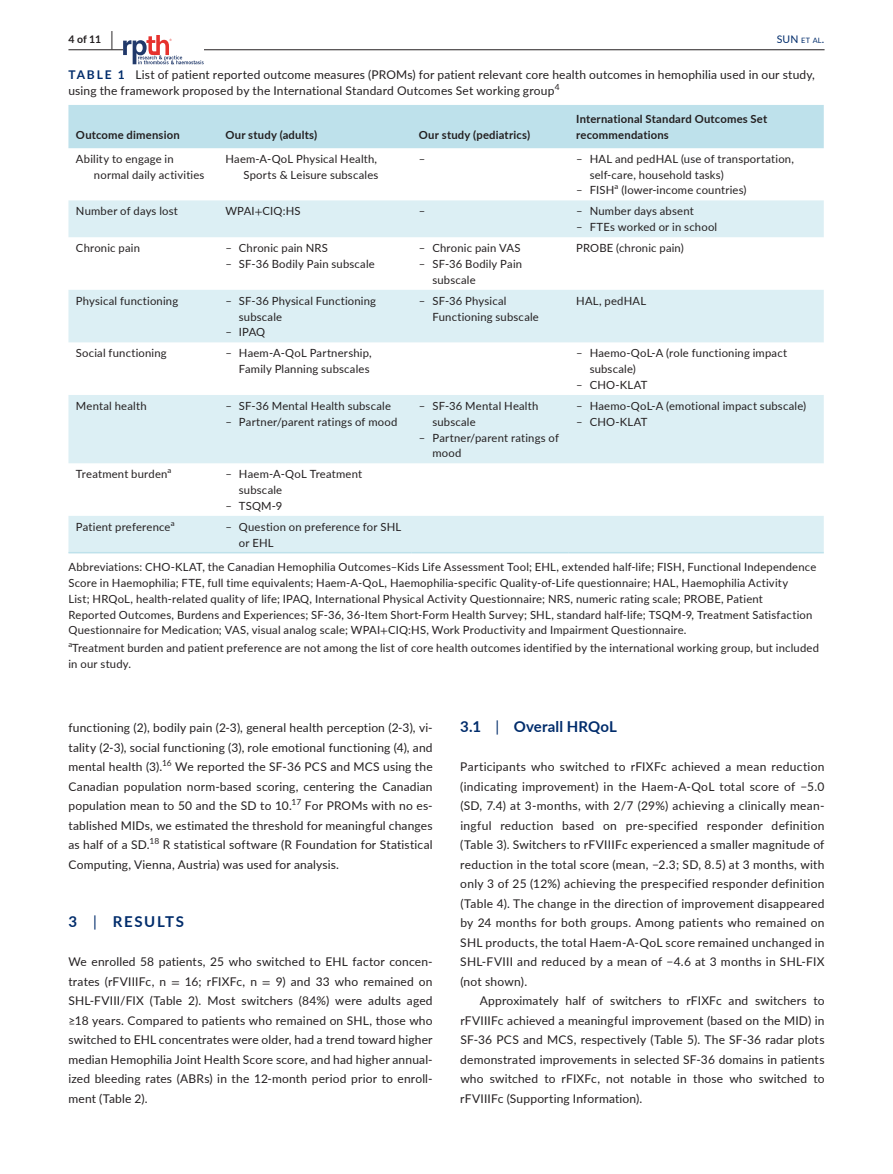
<style>
.page{position:relative;width:893px;height:1174px;background:#fff}
.page>*{position:absolute;margin:0;border:0;box-sizing:border-box;transform-origin:0 0}
.t1{font:700 15px "Lato";letter-spacing:.01em;color:#002c6b}
.t2{font:700 15px "Lato";letter-spacing:.105em;color:#002c6b}
.t3{font:12px/19.5px "Lato";letter-spacing:.015em;color:#231f20;text-align:justify}
.t4{font:11.25px/15.8px "Lato";letter-spacing:.015em;color:#231f20}
.t5{font:700 11.25px/15.8px "Lato";letter-spacing:.02em;color:#231f20}
.t6{font:10.5px "Lato";color:#002c6b}
.t7{font:700 10.5px "Lato";color:#231f20}
.t8{font:8.4px "Lato";color:#231f20}
.t9{font:7.8px "Lato";color:#231f20}
.s1{font-size:19.5px}
.s2{font-size:7.35px}
.s3{font-weight:700;color:#002c6b}
.s4{font-family:"STIX"}
.s5{font-weight:400}
</style>
<div class="page">
<hr style="left:68px;top:49px;width:756px;height:1px;background:#231f20">
<svg style="left:123px;top:35px;width:81px;height:29px"></svg>
<div style="left:68px;top:105px;width:756px;height:43px;background:#bee1eb"></div>
<svg style="left:68px;top:200px;width:756px;height:352px;fill:#dceff4"></svg>
<hr style="left:68px;top:552px;width:150px;height:1px;background:#bee1eb">
<hr style="left:218px;top:552px;width:193px;height:1px;background:#bee1eb">
<hr style="left:411px;top:552px;width:158px;height:1px;background:#bee1eb">
<hr style="left:569px;top:552px;width:255px;height:1px;background:#bee1eb">
<p class="t7" style="left:68px;top:31px;width:46px">4 of 11 <span class="s1">|</span></p>
<p class="t6" style="left:777px;top:31px;width:49px">SUN <span class="s2">et al</span>.</p>
<p class="t3" style="left:68px;top:66px;width:748px;line-height:16.5px"><span class="s3">TABLE 1</span> List of patient reported outcome measures (PROMs) for patient relevant core health outcomes in hemophilia used in our study, using the framework proposed by the International Standard Outcomes Set working group<sup>4</sup></p>
<p class="t5" style="left:76px;top:126px;width:105px">Outcome dimension</p>
<p class="t5" style="left:225px;top:126px;width:93px">Our study (adults)</p>
<p class="t5" style="left:419px;top:126px;width:113px">Our study (pediatrics)</p>
<p class="t5" style="left:576px;top:111px;width:193px">International Standard Outcomes Set recommendations</p>
<p class="t4" style="left:94px;top:150px;width:112px;text-indent:-18px">Ability to engage in normal daily activities</p>
<p class="t4" style="left:225px;top:150px;width:155px;text-align:right">Haem-A-QoL Physical Health,<br>Sports &amp; Leisure subscales</p>
<p class="t4" style="left:419px;top:150px;width:8px">–</p>
<p class="t4" style="left:590px;top:150px;width:206px;text-indent:-14px">– HAL and pedHAL (use of transportation, self-care, household tasks)</p>
<p class="t4" style="left:576px;top:182px;width:40px">– FISH</p>
<p class="t9" style="left:615px;top:181px;width:5px">a</p>
<p class="t4" style="left:621px;top:182px;width:127px">(lower-income countries)</p>
<p class="t4" style="left:76px;top:203px;width:104px">Number of days lost</p>
<p class="t4" style="left:225px;top:203px;width:77px">WPAI<span class="s4">+</span>CIQ:HS</p>
<p class="t4" style="left:419px;top:203px;width:8px">–</p>
<p class="t4" style="left:576px;top:203px;width:119px">– Number days absent</p>
<p class="t4" style="left:576px;top:219px;width:143px">– FTEs worked or in school</p>
<p class="t4" style="left:76px;top:240px;width:65px">Chronic pain</p>
<p class="t4" style="left:225px;top:240px;width:104px">– Chronic pain NRS</p>
<p class="t4" style="left:225px;top:256px;width:151px">– SF-36 Bodily Pain subscale</p>
<p class="t4" style="left:576px;top:240px;width:109px">PROBE (chronic pain)</p>
<p class="t4" style="left:419px;top:240px;width:103px">– Chronic pain VAS</p>
<p class="t4" style="left:432px;top:256px;width:91px;text-indent:-14px">– SF-36 Bodily Pain subscale</p>
<p class="t4" style="left:76px;top:292px;width:104px">Physical functioning</p>
<p class="t4" style="left:239px;top:292px;width:139px;text-indent:-14px">– SF-36 Physical Functioning subscale</p>
<p class="t4" style="left:225px;top:324px;width:41px">– IPAQ</p>
<p class="t4" style="left:432px;top:292px;width:108px;text-indent:-14px">– SF-36 Physical<br>Functioning subscale</p>
<p class="t4" style="left:576px;top:292px;width:72px">HAL, pedHAL</p>
<p class="t4" style="left:76px;top:345px;width:92px">Social functioning</p>
<p class="t4" style="left:225px;top:345px;width:148px;text-align:right">– Haem-A-QoL Partnership,<br>Family Planning subscales</p>
<p class="t4" style="left:590px;top:345px;width:199px;text-indent:-14px">– Haemo-QoL-A (role functioning impact subscale)</p>
<p class="t4" style="left:576px;top:376px;width:73px">– CHO-KLAT</p>
<p class="t4" style="left:76px;top:397px;width:72px">Mental health</p>
<p class="t4" style="left:225px;top:397px;width:167px">– SF-36 Mental Health subscale</p>
<p class="t4" style="left:225px;top:413px;width:173px">– Partner/parent ratings of mood</p>
<p class="t4" style="left:576px;top:397px;width:232px">– Haemo-QoL-A (emotional impact subscale)</p>
<p class="t4" style="left:576px;top:413px;width:73px">– CHO-KLAT</p>
<p class="t4" style="left:432px;top:397px;width:107px;text-indent:-14px">– SF-36 Mental Health subscale</p>
<p class="t4" style="left:432px;top:429px;width:128px;text-indent:-14px">– Partner/parent ratings of mood</p>
<p class="t4" style="left:76px;top:466px;width:93px">Treatment burden</p>
<p class="t9" style="left:168px;top:465px;width:5px">a</p>
<p class="t4" style="left:239px;top:466px;width:125px;text-indent:-14px">– Haem-A-QoL Treatment subscale</p>
<p class="t4" style="left:225px;top:497px;width:58px">– TSQM-9</p>
<p class="t4" style="left:76px;top:518px;width:96px">Patient preference</p>
<p class="t9" style="left:171px;top:517px;width:5px">a</p>
<p class="t4" style="left:239px;top:518px;width:164px;text-indent:-14px">– Question on preference for SHL or EHL</p>
<p class="t4" style="left:68px;top:559px;width:749px">Abbreviations: CHO-KLAT, the Canadian Hemophilia Outcomes–Kids Life Assessment Tool; EHL, extended half-life; FISH, Functional Independence Score in Haemophilia; FTE, full time equivalents; Haem-A-QoL, Haemophilia-specific Quality-of-Life questionnaire; HAL, Haemophilia Activity<br>List; HRQoL, health-related quality of life; IPAQ, International Physical Activity Questionnaire; NRS, numeric rating scale; PROBE, Patient<br>Reported Outcomes, Burdens and Experiences; SF-36, 36-Item Short-Form Health Survey; SHL, standard half-life; TSQM-9, Treatment Satisfaction Questionnaire for Medication; VAS, visual analog scale; WPAI<span class="s4">+</span>CIQ:HS, Work Productivity and Impairment Questionnaire.</p>
<p class="t9" style="left:68px;top:639px;width:5px">a</p>
<p class="t4" style="left:68px;top:640px;width:752px;text-indent:4px">Treatment burden and patient preference are not among the list of core health outcomes identified by the international working group, but included in our study.</p>
<p class="t3" style="left:68px;top:717px;width:366px">functioning (2), bodily pain (2-3), general health perception (2-3), vi&shy;tality (2-3), social functioning (3), role emotional functioning (4), and mental health (3).</p>
<p class="t8" style="left:162px;top:757px;width:11px">16</p>
<p class="t3" style="left:68px;top:756px;width:366px;text-indent:107px">We reported the SF-36 PCS and MCS using the Canadian population norm-based scoring, centering the Canadian population mean to 50 and the SD to 10.<sup>17</sup> For PROMs with no es&shy;tablished MIDs, we estimated the threshold for meaningful changes as half of a SD.</p>
<p class="t8" style="left:150px;top:835px;width:11px">18</p>
<p class="t3" style="left:68px;top:834px;width:366px;text-indent:94px">R statistical software (R Foundation for Statistical<br>Computing, Vienna, Austria) was used for analysis.</p>
<p class="t2" style="left:68px;top:911px;width:117px">3 <span class="s5">|</span> RESULTS</p>
<p class="t3" style="left:68px;top:951px;width:366px">We enrolled 58 patients, 25 who switched to EHL factor concen&shy;trates (rFVIIIFc, n <span class="s4">=</span> 16; rFIXFc, n <span class="s4">=</span> 9) and 33 who remained on SHL-FVIII/FIX (Table 2). Most switchers (84%) were adults aged ≥18 years. Compared to patients who remained on SHL, those who switched to EHL concentrates were older, had a trend toward higher median Hemophilia Joint Health Score score, and had higher annual&shy;ized bleeding rates (ABRs) in the 12-month period prior to enroll&shy;ment (Table 2).</p>
<p class="t1" style="left:460px;top:716px;width:158px">3.1 <span class="s5">|</span> Overall HRQoL</p>
<p class="t3" style="left:460px;top:756px;width:366px">Participants who switched to rFIXFc achieved a mean reduction (indicating improvement) in the Haem-A-QoL total score of −5.0 (SD, 7.4) at 3-months, with 2/7 (29%) achieving a clinically mean&shy;ingful reduction based on pre-specified responder definition (Table 3). Switchers to rFVIIIFc experienced a smaller magnitude of reduction in the total score (mean, −2.3; SD, 8.5) at 3 months, with only 3 of 25 (12%) achieving the prespecified responder definition (Table 4). The change in the direction of improvement disappeared by 24 months for both groups. Among patients who remained on SHL products, the total Haem-A-QoL score remained unchanged in SHL-FVIII and reduced by a mean of −4.6 at 3 months in SHL-FIX (not shown).</p>
<p class="t3" style="left:460px;top:990px;width:366px;text-indent:20px">Approximately half of switchers to rFIXFc and switchers to rFVIIIFc achieved a meaningful improvement (based on the MID) in SF-36 PCS and MCS, respectively (Table 5). The SF-36 radar plots demonstrated improvements in selected SF-36 domains in patients who switched to rFIXFc, not notable in those who switched to rFVIIIFc (Supporting Information).</p>
</div>
